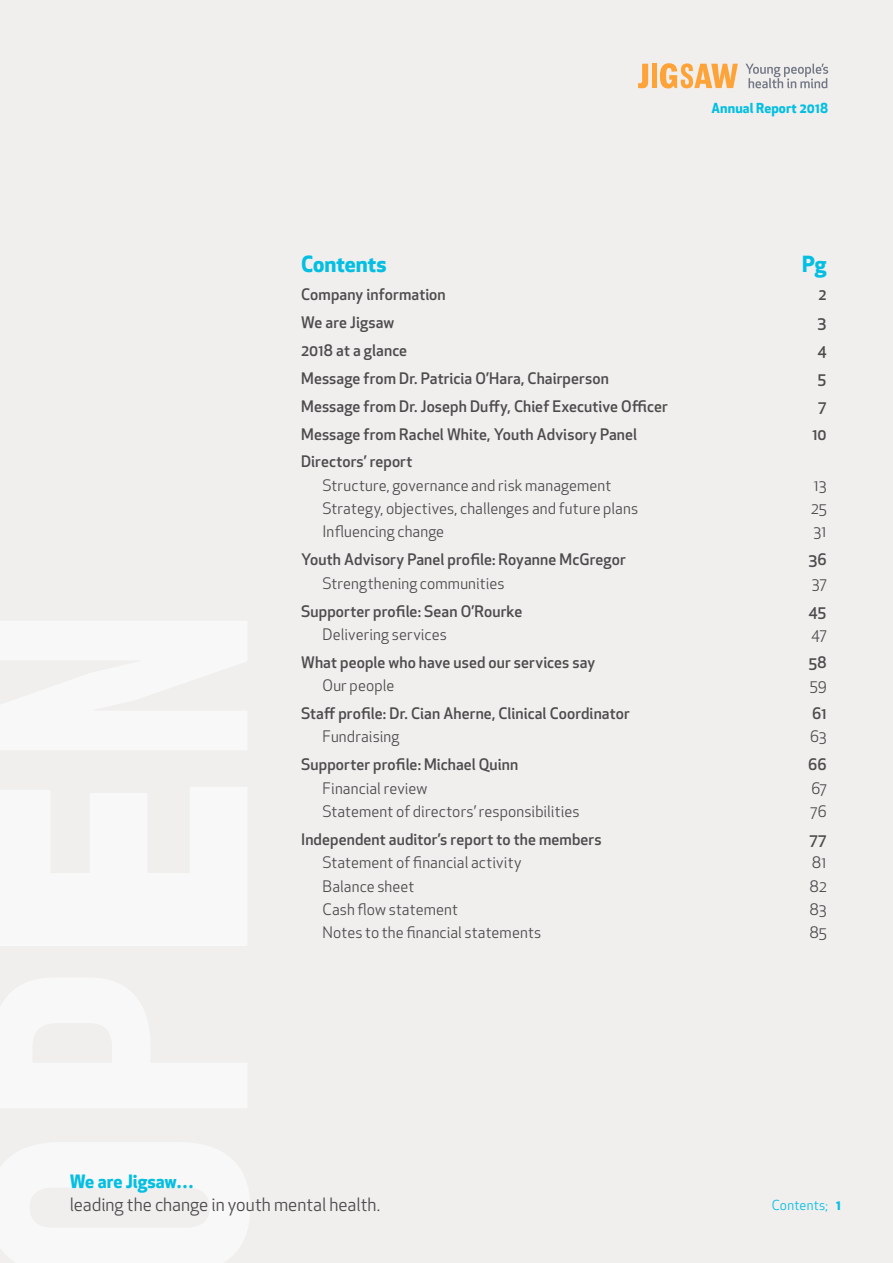
<style>
.page{position:relative;width:893px;height:1263px;background:#f0efee}
.page>*{position:absolute;margin:0;border:0;box-sizing:border-box;transform-origin:0 0}
.t1{font:700 21.75px "Apex New";letter-spacing:-.005em;color:#05bfe2}
.t2{font:18px "Apex New";color:#4e4b4c}
.t3{font:700 18px "Apex New";color:#05bfe2}
.t4{font:500 15.6px/27.9px "Apex New";letter-spacing:.005em;color:#4e4b4c}
.t5{font:15.6px/23.2px "Apex New";letter-spacing:.01em;color:#4e4b4c}
.t6{font:700 13.5px "Apex New";letter-spacing:.01em;color:#05bfe2}
.t7{font:13.5px "Apex New";letter-spacing:.015em;color:#05bfe2}
.s1{font-weight:700}
</style>
<div class="page">
<svg style="left:638px;top:64px;width:10px;height:24px"></svg>
<div style="left:652px;top:64px;width:5px;height:24px;background:#fda338"></div>
<svg style="left:660px;top:63px;width:78px;height:25px"></svg>
<svg style="left:745px;top:64px;width:83px;height:24px"></svg>
<p class="t6" style="left:711px;top:99px;width:118px">Annual Report 2018</p>
<h1 class="t1" style="left:301px;top:248px;width:87px">Contents</h1>
<p class="t4" style="left:301px;top:280px;width:368px">Company information<br>We are Jigsaw<br>2018 at a glance<br>Message from Dr. Patricia O’Hara, Chairperson<br>Message from Dr. Joseph Duffy, Chief Executive Officer<br>Message from Rachel White, Youth Advisory Panel<br>Directors’ report</p>
<p class="t5" style="left:323px;top:473px;width:317px">Structure, governance and risk management<br>Strategy, objectives, challenges and future plans<br>Influencing change</p>
<p class="t4" style="left:301px;top:545px;width:326px">Youth Advisory Panel profile: Royanne McGregor</p>
<p class="t5" style="left:323px;top:571px;width:184px">Strengthening communities</p>
<p class="t4" style="left:301px;top:597px;width:223px">Supporter profile: Sean O’Rourke</p>
<p class="t5" style="left:323px;top:623px;width:126px">Delivering services</p>
<p class="t4" style="left:301px;top:648px;width:296px">What people who have used our services say</p>
<p class="t5" style="left:323px;top:674px;width:73px">Our people</p>
<p class="t4" style="left:301px;top:699px;width:330px">Staff profile: Dr. Cian Aherne, Clinical Coordinator</p>
<p class="t5" style="left:323px;top:725px;width:78px">Fundraising</p>
<p class="t4" style="left:301px;top:750px;width:219px">Supporter profile: Michael Quinn</p>
<p class="t5" style="left:323px;top:776px;width:258px">Financial review<br>Statement of directors’ responsibilities</p>
<p class="t4" style="left:301px;top:825px;width:302px">Independent auditor’s report to the members</p>
<p class="t5" style="left:323px;top:851px;width:220px">Statement of financial activity<br>Balance sheet<br>Cash flow statement<br>Notes to the financial statements</p>
<h1 class="t1" style="left:802px;top:248px;width:26px">Pg</h1>
<p class="t4" style="left:812px;top:280px;width:16px;text-align:center">2<br>3<br>4<br>5<br>7<br>10</p>
<p class="t5" style="left:811px;top:473px;width:17px;text-align:justify">13<br>25<br>31</p>
<p class="t4" style="left:808px;top:545px;width:20px">36</p>
<p class="t5" style="left:812px;top:571px;width:16px">37</p>
<p class="t4" style="left:808px;top:597px;width:20px">45</p>
<p class="t5" style="left:811px;top:623px;width:17px">47</p>
<p class="t4" style="left:808px;top:648px;width:20px">58</p>
<p class="t5" style="left:810px;top:674px;width:18px">59</p>
<p class="t4" style="left:812px;top:699px;width:16px">61</p>
<p class="t5" style="left:810px;top:725px;width:18px">63</p>
<p class="t4" style="left:808px;top:750px;width:20px">66</p>
<p class="t5" style="left:811px;top:776px;width:18px">67<br>76</p>
<p class="t4" style="left:809px;top:825px;width:19px">77</p>
<p class="t5" style="left:810px;top:851px;width:18px;text-align:justify">81<br>82<br>83<br>85</p>
<p class="t3" style="left:70px;top:1168px;width:126px">We are Jigsaw…</p>
<p class="t2" style="left:70px;top:1193px;width:312px">leading the change in youth mental health.</p>
<p class="t7" style="left:772px;top:1197px;width:71px">Contents; <span class="s1">1</span></p>
</div>
